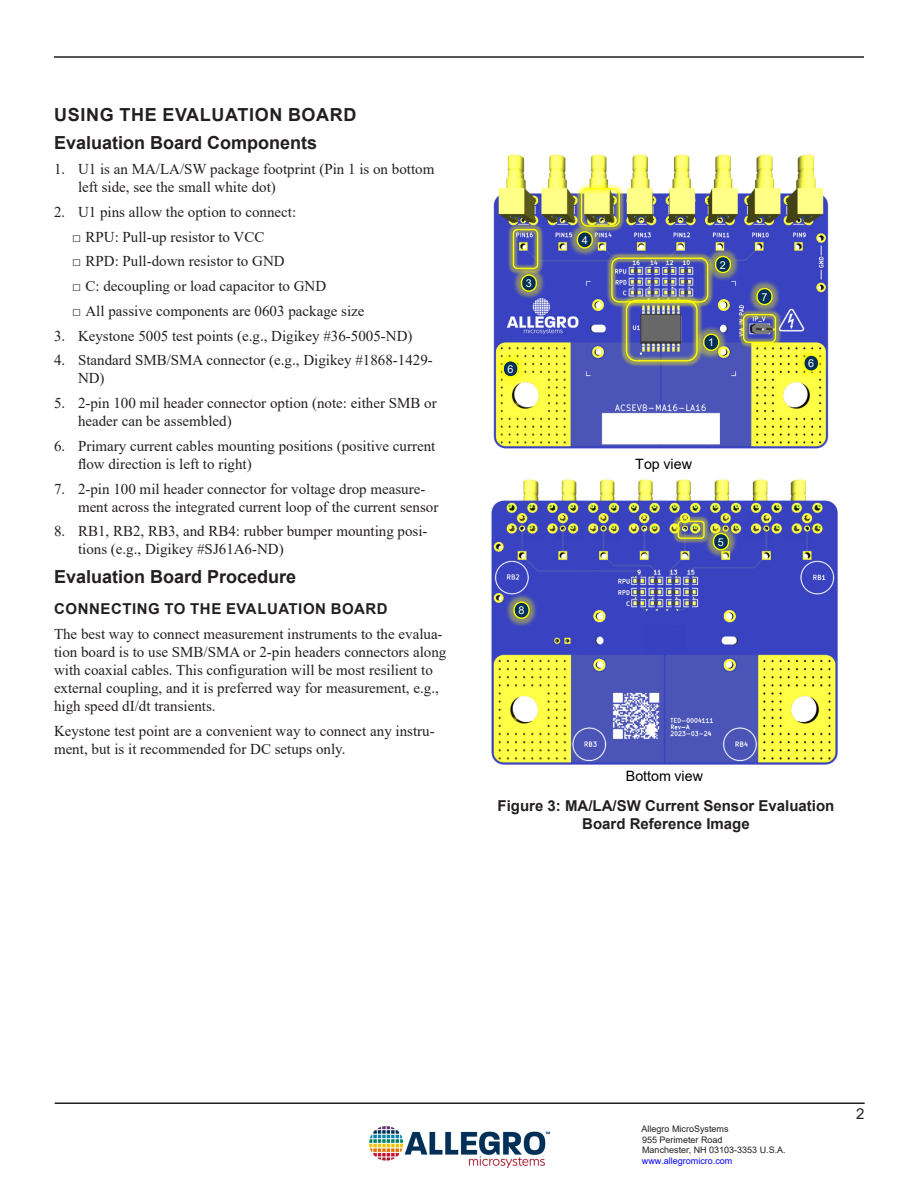
<style>
.page{position:relative;width:918px;height:1188px;background:#fff}
.page>*{position:absolute;margin:0;border:0;box-sizing:border-box;transform-origin:0 0}
.Heading_2{font:700 18px "Arial";color:#231f20}
.Heading_1{font:700 18px "Arial";letter-spacing:.035em;color:#231f20}
.Normal_-_Follow_Page{font:15px/18px "Times New Roman";color:#231f20}
.Heading_3{font:700 15px/18px "Arial";color:#231f20;text-align:center}
.Heading_3-2{font:700 15px "Arial";letter-spacing:.035em;color:#231f20}
.t1{font:15px "Arial";color:#231f20}
.t2{font:14.25px "Arial";color:#000}
.t3{font:10.8px "Arial";color:#fff}
.t4{font:9px/10.8px "Arial";color:#231f20}
.t5{font:9px "Arial";color:#00f}
</style>
<div class="page">
<hr style="left:55px;top:1102px;width:810px;height:2px;background:#231f20">
<hr style="left:54px;top:56px;width:810px;height:2px;background:#231f20">
<img style="left:370px;top:1126px;width:180px;height:42px">
<img style="left:493px;top:154px;width:336px;height:295px">
<img style="left:491px;top:479px;width:347px;height:286px">
<img style="left:506px;top:222px;width:39px;height:54px">
<div style="left:513px;top:229px;width:25px;height:40px;border:1px solid #ff0;border-radius:4px"></div>
<img style="left:574px;top:181px;width:53px;height:53px">
<div style="left:581px;top:188px;width:39px;height:39px;border:1px solid #ff0;border-radius:6px"></div>
<img style="left:671px;top:514px;width:41px;height:32px">
<div style="left:678px;top:521px;width:27px;height:18px;border:1px solid #ff0;border-radius:3px"></div>
<img style="left:705px;top:322px;width:26px;height:40px">
<div style="left:703px;top:334px;width:16px;height:17px;background:#003057;border:1px solid #ff0;border-radius:7px"></div>
<img style="left:619px;top:310px;width:86px;height:58px">
<div style="left:626px;top:300px;width:72px;height:61px;border:1px solid #ff0;border-radius:10px"></div>
<img style="left:510px;top:263px;width:38px;height:40px">
<div style="left:522px;top:275px;width:14px;height:16px;background:#003057;border-radius:7px"></div>
<div style="left:521px;top:274px;width:16px;height:18px;border:1px solid #ff0;border-radius:7px"></div>
<img style="left:704px;top:245px;width:38px;height:39px">
<svg style="left:715px;top:256px;width:16px;height:17px"></svg>
<img style="left:604px;top:251px;width:111px;height:59px">
<div style="left:611px;top:258px;width:97px;height:45px;border:1px solid #ff0;border-radius:7px"></div>
<img style="left:566px;top:220px;width:38px;height:40px">
<svg style="left:577px;top:231px;width:16px;height:18px"></svg>
<img style="left:702px;top:522px;width:38px;height:40px">
<div style="left:713px;top:533px;width:16px;height:17px;background:#003057;border:1px solid #ff0;border-radius:7px"></div>
<img style="left:736px;top:307px;width:47px;height:43px">
<div style="left:743px;top:314px;width:33px;height:29px;border:1px solid #ff0;border-radius:5px"></div>
<img style="left:745px;top:277px;width:39px;height:39px">
<div style="left:757px;top:289px;width:15px;height:16px;background:#003057;border-radius:7px"></div>
<div style="left:756px;top:288px;width:17px;height:17px;border:1px solid #ff0;border-radius:7px"></div>
<img style="left:502px;top:590px;width:39px;height:40px">
<svg style="left:514px;top:602px;width:15px;height:16px"></svg>
<div style="left:513px;top:601px;width:17px;height:18px;border:1px solid #ff0;border-radius:7px"></div>
<img style="left:493px;top:349px;width:37px;height:40px">
<svg style="left:503px;top:360px;width:16px;height:18px"></svg>
<img style="left:792px;top:343px;width:37px;height:40px">
<svg style="left:804px;top:355px;width:15px;height:16px"></svg>
<div style="left:803px;top:354px;width:16px;height:18px;border:1px solid #ff0;border-radius:7px"></div>
<p class="Heading_1" style="left:54px;top:102px;width:304px">USING THE EVALUATION BOARD</p>
<p class="Heading_2" style="left:54px;top:130px;width:265px">Evaluation Board Components</p>
<p class="Normal_-_Follow_Page" style="left:78px;top:160px;width:358px;text-indent:-24px">1. U1 is an MA/LA/SW package footprint (Pin 1 is on bottom left side, see the small white dot)</p>
<p class="Normal_-_Follow_Page" style="left:54px;top:202px;width:244px">2. U1 pins allow the option to connect:</p>
<p class="Normal_-_Follow_Page" style="left:72px;top:227px;width:194px">□ RPU: Pull-up resistor to VCC</p>
<p class="Normal_-_Follow_Page" style="left:72px;top:252px;width:214px">□ RPD: Pull-down resistor to GND</p>
<p class="Normal_-_Follow_Page" style="left:72px;top:277px;width:256px">□ C: decoupling or load capacitor to GND</p>
<p class="Normal_-_Follow_Page" style="left:72px;top:301px;width:294px">□ All passive components are 0603 package size</p>
<p class="Normal_-_Follow_Page" style="left:54px;top:326px;width:360px">3. Keystone 5005 test points (e.g., Digikey #36-5005-ND)</p>
<p class="Normal_-_Follow_Page" style="left:78px;top:351px;width:356px;text-indent:-24px">4. Standard SMB/SMA connector (e.g., Digikey #1868-1429-<br>ND)</p>
<p class="Normal_-_Follow_Page" style="left:78px;top:394px;width:360px;text-indent:-24px">5. 2-pin 100 mil header connector option (note: either SMB or header can be assembled)</p>
<p class="Normal_-_Follow_Page" style="left:78px;top:436px;width:359px;text-indent:-24px">6. Primary current cables mounting positions (positive current flow direction is left to right)</p>
<p class="Normal_-_Follow_Page" style="left:78px;top:479px;width:362px;text-indent:-24px">7. 2-pin 100 mil header connector for voltage drop measure&shy;ment across the integrated current loop of the current sensor</p>
<p class="Normal_-_Follow_Page" style="left:78px;top:522px;width:351px;text-indent:-24px">8. RB1, RB2, RB3, and RB4: rubber bumper mounting posi&shy;tions (e.g., Digikey #SJ61A6-ND)</p>
<p class="Heading_2" style="left:54px;top:564px;width:244px">Evaluation Board Procedure</p>
<p class="Heading_3-2" style="left:54px;top:598px;width:335px">CONNECTING TO THE EVALUATION BOARD</p>
<p class="Normal_-_Follow_Page" style="left:54px;top:625px;width:394px">The best way to connect measurement instruments to the evalua&shy;tion board is to use SMB/SMA or 2-pin headers connectors along with coaxial cables. This configuration will be most resilient to external coupling, and it is preferred way for measurement, e.g., high speed dI/dt transients.</p>
<p class="Normal_-_Follow_Page" style="left:54px;top:721px;width:382px">Keystone test point are a convenient way to connect any instru&shy;ment, but is it recommended for DC setups only.</p>
<p class="t3" style="left:526px;top:276px;width:8px">3</p>
<p class="t3" style="left:508px;top:362px;width:8px">6</p>
<p class="t3" style="left:519px;top:603px;width:8px">8</p>
<p class="t3" style="left:582px;top:233px;width:8px">4</p>
<p class="t3" style="left:720px;top:257px;width:8px">2</p>
<p class="t3" style="left:708px;top:335px;width:8px">1</p>
<p class="t3" style="left:762px;top:289px;width:8px">7</p>
<p class="t2" style="left:635px;top:454px;width:58px">Top view</p>
<p class="t3" style="left:718px;top:534px;width:8px">5</p>
<p class="t3" style="left:808px;top:356px;width:8px">6</p>
<p class="t2" style="left:626px;top:766px;width:79px">Bottom view</p>
<p class="Heading_3" style="left:498px;top:797px;width:338px">Figure 3: MA/LA/SW Current Sensor Evaluation<br>Board Reference Image</p>
<p class="t4" style="left:642px;top:1123px;width:146px">Allegro MicroSystems<br>955 Perimeter Road<br>Manchester, NH 03103-3353 U.S.A.</p>
<p class="t5" style="left:642px;top:1155px;width:92px">www.allegromicro.com</p>
<p class="t1" style="left:856px;top:1103px;width:10px">2</p>
</div>
